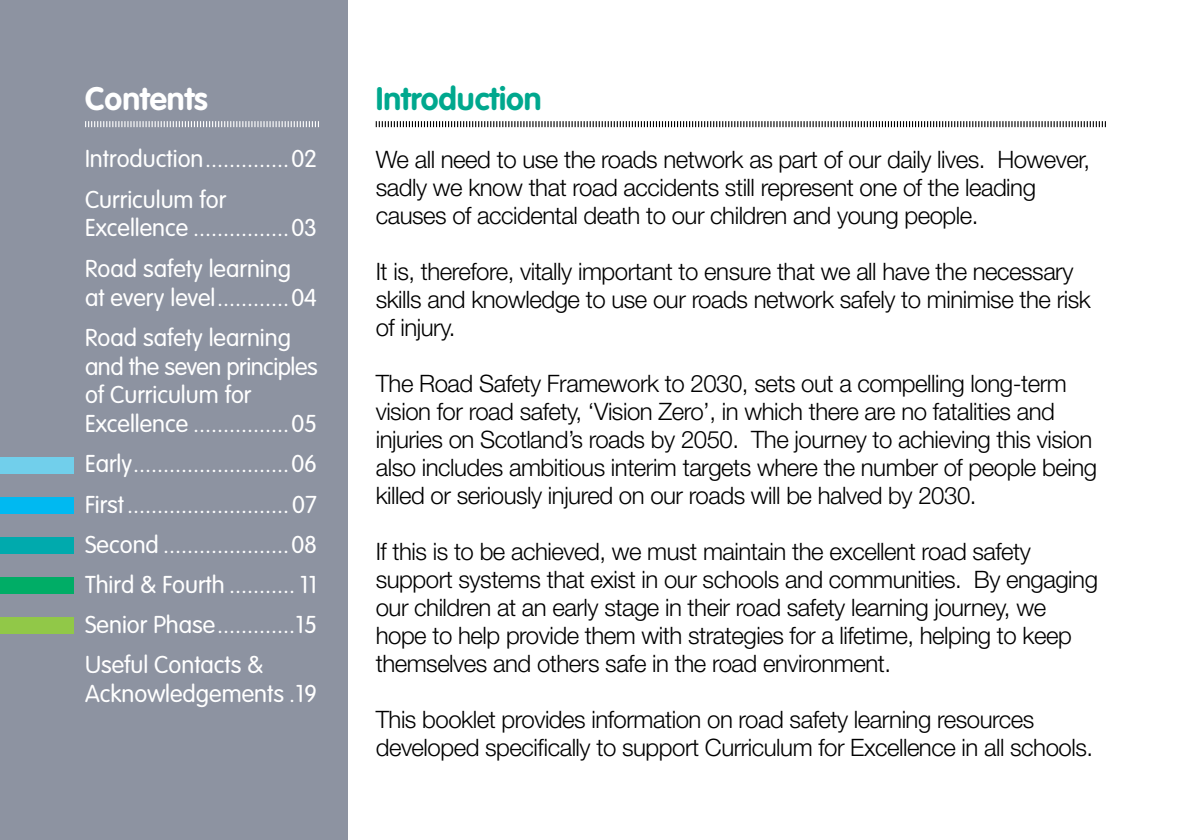
<style>
.page{position:relative;width:1191px;height:840px;background:#fff}
.page>*{position:absolute;margin:0;border:0;box-sizing:border-box;transform-origin:0 0}
.heading{font:700 32px "VAG Rounded Std";color:#00a88e}
.heading-2{font:700 32px "VAG Rounded Std";color:#fff}
.t1{font:300 24px/28px "Helvetica Neue LT Std";letter-spacing:-.02em;color:#000}
.body_copy{font:300 24px/28.8px "VAG Rounded Std";color:#fff}
</style>
<div class="page">
<div style="left:0;top:0;width:347px;height:839px;background:#8d93a1"></div>
<svg style="left:85px;top:121px;width:234px;height:6px"></svg>
<svg style="left:375px;top:121px;width:731px;height:7px"></svg>
<div style="left:0;top:457px;width:74px;height:17px;background:#71cfeb"></div>
<div style="left:0;top:497px;width:74px;height:17px;background:#00b9f1"></div>
<div style="left:0;top:537px;width:74px;height:17px;background:#00aaad"></div>
<div style="left:0;top:577px;width:74px;height:17px;background:#00ad66"></div>
<div style="left:0;top:617px;width:74px;height:17px;background:#91c848"></div>
<p class="heading-2" style="left:85px;top:80px;width:124px">Contents</p>
<p class="body_copy" style="left:85px;top:145px;width:234px">Introduction..............02</p>
<p class="body_copy" style="left:85px;top:185px;width:234px">Curriculum for<br>Excellence ................03</p>
<p class="body_copy" style="left:85px;top:254px;width:234px">Road safety learning<br>at every level............04</p>
<p class="body_copy" style="left:85px;top:323px;width:234px">Road safety learning and the seven principles of Curriculum for<br>Excellence ................05</p>
<p class="body_copy" style="left:85px;top:450px;width:234px">Early..........................06</p>
<p class="body_copy" style="left:85px;top:490px;width:234px">First...........................07</p>
<p class="body_copy" style="left:85px;top:530px;width:234px">Second .....................08</p>
<p class="body_copy" style="left:85px;top:570px;width:234px">Third &amp; Fourth ........... 11</p>
<p class="body_copy" style="left:85px;top:610px;width:234px">Senior Phase.............15</p>
<p class="body_copy" style="left:85px;top:651px;width:234px">Useful Contacts &amp;<br>Acknowledgements .19</p>
<p class="heading" style="left:376px;top:80px;width:167px">Introduction</p>
<p class="t1" style="left:376px;top:144px;width:716px">We all need to use the roads network as part of our daily lives. However, sadly we know that road accidents still represent one of the leading causes of accidental death to our children and young people.</p>
<p class="t1" style="left:376px;top:256px;width:716px">It is, therefore, vitally important to ensure that we all have the necessary skills and knowledge to use our roads network safely to minimise the risk of injury.</p>
<p class="t1" style="left:376px;top:368px;width:723px">The Road Safety Framework to 2030, sets out a compelling long-term vision for road safety, ‘Vision Zero’, in which there are no fatalities and injuries on Scotland’s roads by 2050. The journey to achieving this vision also includes ambitious interim targets where the number of people being killed or seriously injured on our roads will be halved by 2030.</p>
<p class="t1" style="left:376px;top:536px;width:724px">If this is to be achieved, we must maintain the excellent road safety support systems that exist in our schools and communities. By engaging our children at an early stage in their road safety learning journey, we hope to help provide them with strategies for a lifetime, helping to keep themselves and others safe in the road environment.</p>
<p class="t1" style="left:376px;top:704px;width:719px">This booklet provides information on road safety learning resources developed specifically to support Curriculum for Excellence in all schools.</p>
</div>
